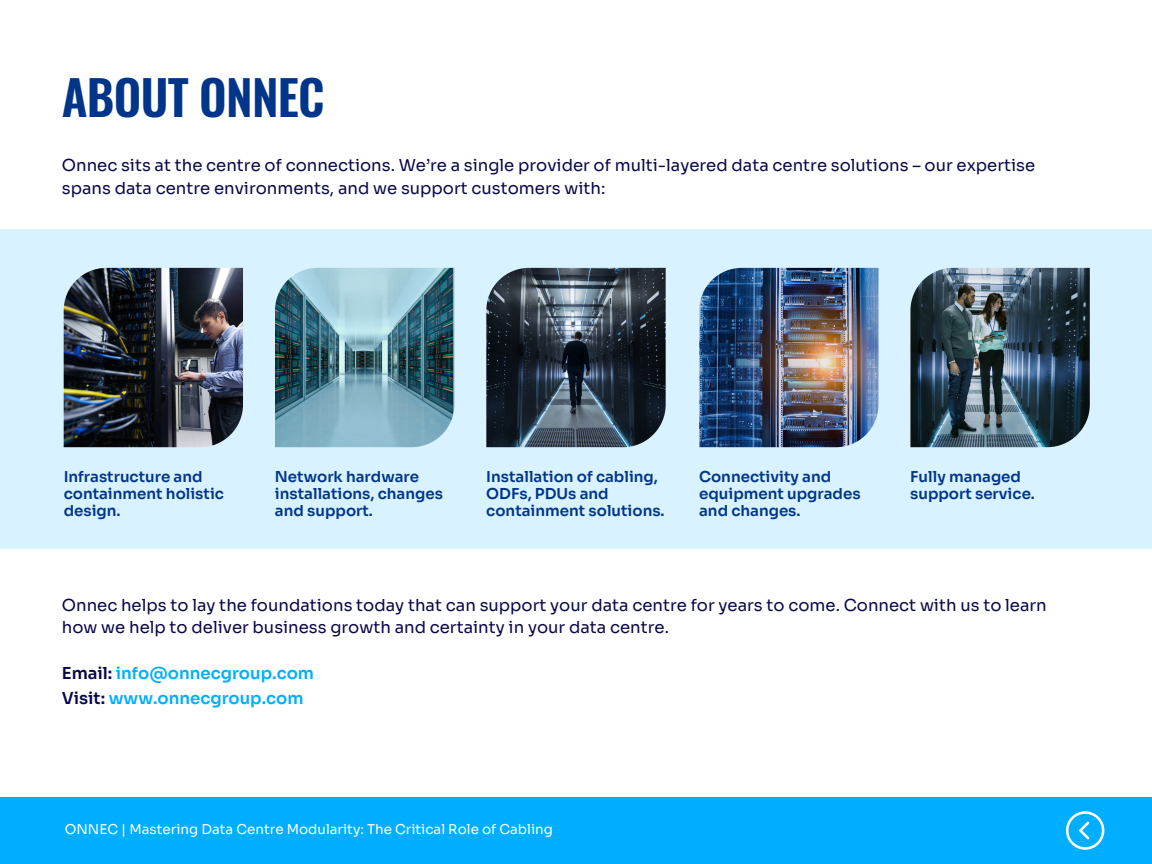
<style>
.page{position:relative;width:1152px;height:864px;background:#fff}
.page>*{position:absolute;margin:0;border:0;box-sizing:border-box;transform-origin:0 0}
.t1{font:600 48px "Oswald";letter-spacing:-.015em;color:#00358a}
.t2{font:16.5px/22.5px "Sora";color:#070749}
.t3{font:600 16.5px/24.8px "Sora";color:#00aeff}
.t4{font:600 15px/16.8px "Sora";color:#00358a}
.t5{font:13.5px "Sora";color:#fff}
.s1{color:#070749}
</style>
<div class="page">
<div style="left:0;top:229px;width:1152px;height:320px;background:#d9f2ff"></div>
<img style="left:910px;top:268px;width:180px;height:179px">
<img style="left:699px;top:268px;width:179px;height:179px">
<img style="left:486px;top:268px;width:180px;height:179px">
<div style="left:0;top:797px;width:1152px;height:67px;background:#00aeff"></div>
<img style="left:275px;top:268px;width:179px;height:179px">
<img style="left:64px;top:268px;width:179px;height:179px">
<svg style="left:1066px;top:812px;width:38px;height:38px"></svg>
<h1 class="t1" style="left:62px;top:59px;width:264px">ABOUT ONNEC</h1>
<p class="t2" style="left:62px;top:154px;width:975px">Onnec sits at the centre of connections. We’re a single provider of multi-layered data centre solutions – our expertise spans data centre environments, and we support customers with:</p>
<p class="t4" style="left:64px;top:469px;width:162px">Infrastructure and containment holistic design.</p>
<p class="t4" style="left:275px;top:469px;width:169px">Network hardware installations, changes and support.</p>
<p class="t4" style="left:486px;top:469px;width:180px">Installation of cabling,<br>ODFs, PDUs and containment solutions.</p>
<p class="t4" style="left:910px;top:469px;width:126px">Fully managed support service.</p>
<p class="t4" style="left:699px;top:469px;width:163px">Connectivity and equipment upgrades and changes.</p>
<p class="t2" style="left:62px;top:594px;width:987px">Onnec helps to lay the foundations today that can support your data centre for years to come. Connect with us to learn how we help to deliver business growth and certainty in your data centre.</p>
<p class="t3" style="left:62px;top:661px;width:254px"><span class="s1">Email:</span> info@onnecgroup.com<br><span class="s1">Visit:</span> www.onnecgroup.com</p>
<p class="t5" style="left:65px;top:821px;width:490px">ONNEC | Mastering Data Centre Modularity: The Critical Role of Cabling</p>
</div>
